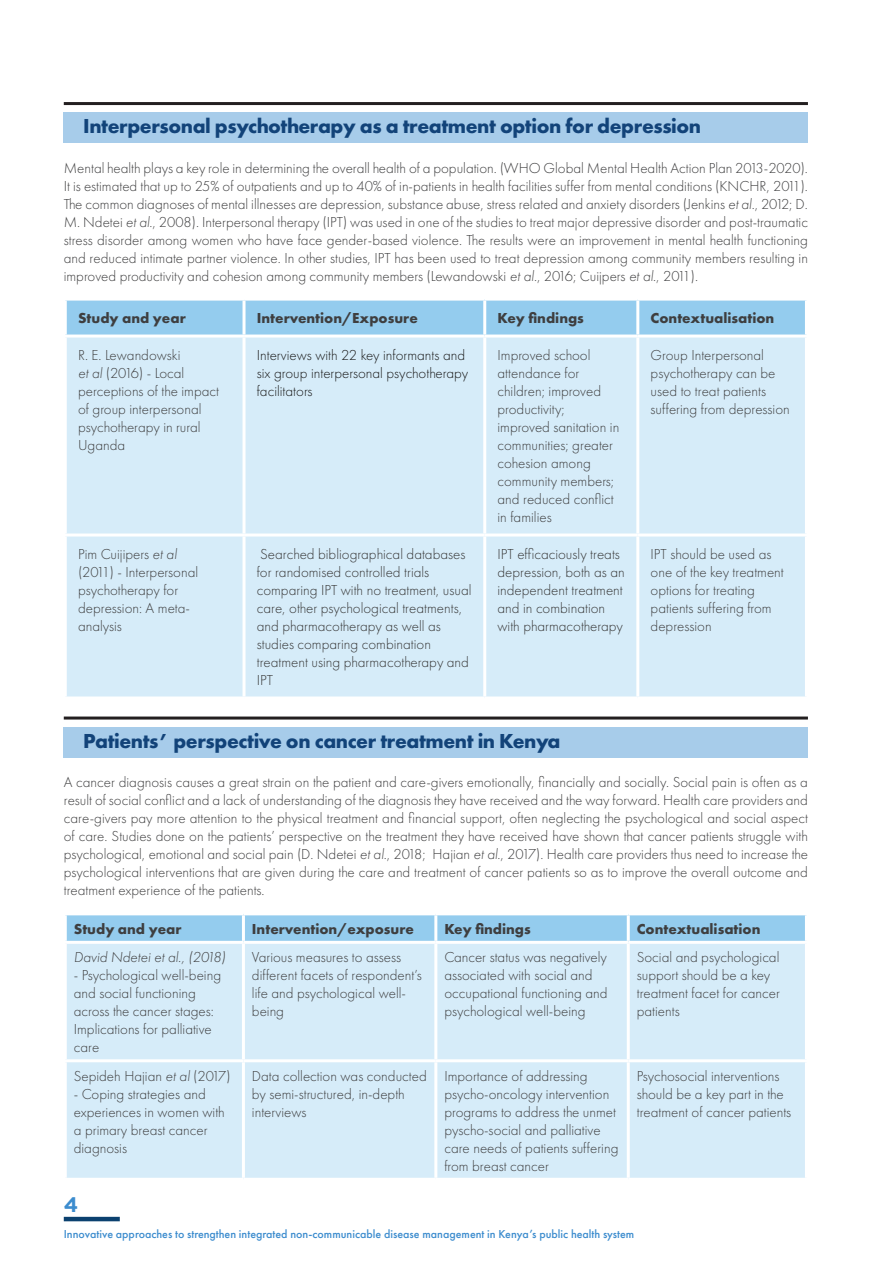
<style>
.page{position:relative;width:893px;height:1263px;background:#fff}
.page>*{position:absolute;margin:0;border:0;box-sizing:border-box;transform-origin:0 0}
.subhead1{font:700 21px "Futura PT";letter-spacing:-.02em;color:#124379}
.t1{font:700 21px "Gotham Pro";color:#3c8cce}
.body_text{font:300 15px/18px "Futura PT";color:#3e3e3f}
.body_text-2{font:300 15px/18px "Futura PT";color:#373737}
.body_text-3{font:700 15px "Futura PT";color:#3e3e3f}
.body_text-4{font:300 15px/18px "Futura PT";color:#1a1a1a}
.body_text-5{font:italic 300 15px "Futura PT";color:#3e3e3f}
.t2{font:500 12px "Futura PT";color:#3c8cce}
.s1{font-style:italic}
</style>
<div class="page">
<hr style="left:64px;top:1217px;width:56px;height:4px;background:#0b416f">
<div style="left:64px;top:112px;width:744px;height:31px;background:#a7ccea"></div>
<hr style="left:64px;top:102px;width:744px;height:3px;background:#231f20">
<div style="left:67px;top:301px;width:738px;height:34px;background:#94ccee"></div>
<div style="left:67px;top:338px;width:738px;height:358px;background:#d6ecf9"></div>
<hr style="left:243px;top:301px;width:3px;height:34px;background:#fff">
<hr style="left:483px;top:301px;width:3px;height:34px;background:#fff">
<hr style="left:636px;top:301px;width:3px;height:34px;background:#fff">
<hr style="left:243px;top:338px;width:3px;height:195px;background:#fff">
<hr style="left:483px;top:338px;width:3px;height:195px;background:#fff">
<hr style="left:636px;top:338px;width:3px;height:195px;background:#fff">
<hr style="left:64px;top:533px;width:180px;height:3px;background:#fff">
<hr style="left:244px;top:533px;width:241px;height:3px;background:#fff">
<hr style="left:243px;top:536px;width:3px;height:160px;background:#fff">
<hr style="left:485px;top:533px;width:153px;height:3px;background:#fff">
<hr style="left:483px;top:536px;width:3px;height:160px;background:#fff">
<hr style="left:638px;top:533px;width:170px;height:3px;background:#fff">
<hr style="left:636px;top:536px;width:3px;height:160px;background:#fff">
<div style="left:64px;top:727px;width:744px;height:30px;background:#a7ccea"></div>
<hr style="left:64px;top:716px;width:744px;height:3px;background:#231f20">
<svg style="left:67px;top:915px;width:738px;height:26px;background:#96cdee"></svg>
<div style="left:67px;top:944px;width:738px;height:234px;background:#d6ecf9"></div>
<hr style="left:242px;top:915px;width:3px;height:26px;background:#fff">
<hr style="left:434px;top:915px;width:3px;height:26px;background:#fff">
<hr style="left:627px;top:915px;width:3px;height:26px;background:#fff">
<hr style="left:242px;top:944px;width:3px;height:115px;background:#fff">
<hr style="left:434px;top:944px;width:3px;height:115px;background:#fff">
<hr style="left:627px;top:944px;width:3px;height:115px;background:#fff">
<hr style="left:64px;top:1059px;width:179px;height:3px;background:#fff">
<hr style="left:243px;top:1059px;width:193px;height:3px;background:#fff">
<hr style="left:242px;top:1062px;width:3px;height:116px;background:#fff">
<hr style="left:436px;top:1059px;width:192px;height:3px;background:#fff">
<hr style="left:434px;top:1062px;width:3px;height:116px;background:#fff">
<hr style="left:628px;top:1059px;width:180px;height:3px;background:#fff">
<hr style="left:627px;top:1062px;width:3px;height:116px;background:#fff">
<p class="subhead1" style="left:83px;top:113px;width:619px">Interpersonal psychotherapy as a treatment option for depression</p>
<p class="body_text" style="left:64px;top:159px;width:746px;text-align:justify">Mental health plays a key role in determining the overall health of a population. (WHO Global Mental Health Action Plan 2013-2020).<br>It is estimated that up to 25% of outpatients and up to 40% of in-patients in health facilities suffer from mental conditions (KNCHR, 2011).<br>The common diagnoses of mental illnesses are depression, substance abuse, stress related and anxiety disorders (Jenkins <span class="s1">et al</span>., 2012; D.<br>M. Ndetei <span class="s1">et al</span>., 2008). Interpersonal therapy (IPT) was used in one of the studies to treat major depressive disorder and post-traumatic stress disorder among women who have face gender-based violence. The results were an improvement in mental health functioning and reduced intimate partner violence. In other studies, IPT has been used to treat depression among community members resulting in improved productivity and cohesion among community members (Lewandowski <span class="s1">et al</span>., 2016; Cuijpers <span class="s1">et al</span>., 2011).</p>
<p class="body_text-3" style="left:78px;top:309px;width:109px">Study and year</p>
<p class="body_text-3" style="left:257px;top:309px;width:163px">Intervention/Exposure</p>
<p class="body_text-3" style="left:497px;top:309px;width:88px">Key findings</p>
<p class="body_text-3" style="left:651px;top:309px;width:125px">Contextualisation</p>
<p class="body_text" style="left:78px;top:346px;width:142px">R. E. Lewandowski<br><span class="s1">et al</span> (2016) - Local perceptions of the impact of group interpersonal psychotherapy in rural<br>Uganda</p>
<p class="body_text-4" style="left:257px;top:346px;width:213px">Interviews with 22 key informants and six group interpersonal psychotherapy facilitators</p>
<p class="body_text" style="left:497px;top:346px;width:123px">Improved school attendance for children; improved productivity; improved sanitation in communities; greater cohesion among community members; and reduced conflict in families</p>
<p class="body_text" style="left:651px;top:346px;width:141px">Group Interpersonal psychotherapy can be used to treat patients suffering from depression</p>
<p class="body_text" style="left:78px;top:545px;width:122px">Pim Cuijipers <span class="s1">et al </span>(2011) - Interpersonal psychotherapy for depression: A meta&shy;analysis</p>
<p class="body_text-2" style="left:257px;top:545px;width:216px">Searched bibliographical databases for randomised controlled trials comparing IPT with no treatment, usual care, other psychological treatments, and pharmacotherapy as well as studies comparing combination treatment using pharmacotherapy and<br>IPT</p>
<p class="body_text-2" style="left:497px;top:545px;width:129px">IPT efficaciously treats depression, both as an independent treatment and in combination with pharmacotherapy</p>
<p class="body_text" style="left:651px;top:545px;width:135px">IPT should be used as one of the key treatment options for treating patients suffering from depression</p>
<p class="subhead1" style="left:83px;top:727px;width:479px">Patients’ perspective on cancer treatment in Kenya</p>
<p class="body_text" style="left:64px;top:773px;width:746px;text-align:justify">A cancer diagnosis causes a great strain on the patient and care-givers emotionally, financially and socially. Social pain is often as a result of social conflict and a lack of understanding of the diagnosis they have received and the way forward. Health care providers and care-givers pay more attention to the physical treatment and financial support, often neglecting the psychological and social aspect of care. Studies done on the patients’ perspective on the treatment they have received have shown that cancer patients struggle with psychological, emotional and social pain (D. Ndetei <span class="s1">et al</span>., 2018; Hajian <span class="s1">et al</span>., 2017). Health care providers thus need to increase the psychological interventions that are given during the care and treatment of cancer patients so as to improve the overall outcome and treatment experience of the patients.</p>
<p class="body_text-3" style="left:74px;top:919px;width:109px">Study and year</p>
<p class="body_text-3" style="left:252px;top:919px;width:164px">Intervention/exposure</p>
<p class="body_text-3" style="left:444px;top:919px;width:88px">Key findings</p>
<p class="body_text-3" style="left:637px;top:919px;width:125px">Contextualisation</p>
<p class="body_text-5" style="left:74px;top:949px;width:153px">David Ndetei et al., (2018)</p>
<p class="body_text" style="left:74px;top:966px;width:149px">- Psychological well-being and social functioning across the cancer stages:<br>Implications for palliative care</p>
<p class="body_text" style="left:252px;top:948px;width:172px">Various measures to assess different facets of respondent’s life and psychological well&shy;being</p>
<p class="body_text" style="left:444px;top:948px;width:165px">Cancer status was negatively associated with social and occupational functioning and psychological well-being</p>
<p class="body_text" style="left:637px;top:948px;width:145px">Social and psychological support should be a key treatment facet for cancer patients</p>
<p class="body_text" style="left:74px;top:1067px;width:158px">Sepideh Hajian <span class="s1">et al</span> (2017)</p>
<p class="body_text" style="left:74px;top:1085px;width:153px">- Coping strategies and experiences in women with a primary breast cancer diagnosis</p>
<p class="body_text" style="left:252px;top:1067px;width:176px">Data collection was conducted by semi-structured, in-depth interviews</p>
<p class="body_text" style="left:444px;top:1067px;width:176px">Importance of addressing psycho-oncology intervention programs to address the unmet pyscho-social and palliative care needs of patients suffering from breast cancer</p>
<p class="body_text" style="left:637px;top:1067px;width:156px">Psychosocial interventions should be a key part in the treatment of cancer patients</p>
<h1 class="t1" style="left:64px;top:1192px;width:16px">4</h1>
<p class="t2" style="left:64px;top:1227px;width:572px">Innovative approaches to strengthen integrated non-communicable disease management in Kenya’s public health system</p>
</div>
